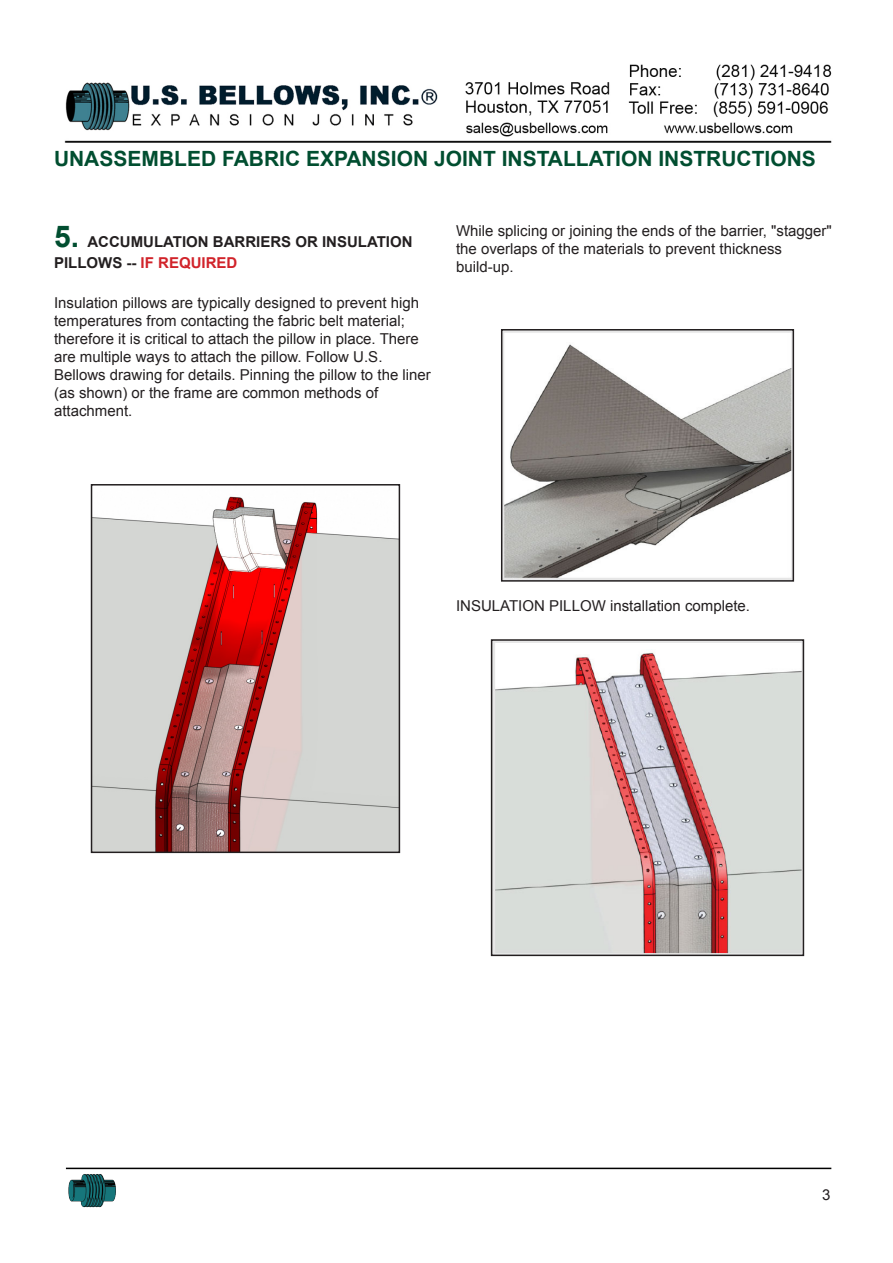
<style>
.page{position:relative;width:893px;height:1263px;background:#fff}
.page>*{position:absolute;margin:0;border:0;box-sizing:border-box;transform-origin:0 0}
.t1{font:700 21px "Arial";color:#014e30}
.Main{font:15px/18px "Arial";color:#231f20}
.t2{font:700 15px/21.6px "Arial";color:#231f20}
.s1{font-size:30px;color:#014e30}
.s2{color:#d1232a}
</style>
<div class="page">
<img style="left:64px;top:64px;width:768px;height:79px">
<hr style="left:66px;top:1168px;width:765px;height:1px;background:#000">
<img style="left:68px;top:1174px;width:48px;height:34px">
<img style="left:94px;top:496px;width:303px;height:354px">
<div style="left:91px;top:484px;width:309px;height:369px;border:2px solid #231f20"></div>
<img style="left:504px;top:332px;width:287px;height:247px">
<div style="left:501px;top:329px;width:293px;height:253px;border:2px solid #231f20"></div>
<img style="left:494px;top:642px;width:307px;height:311px">
<div style="left:491px;top:639px;width:313px;height:317px;border:2px solid #231f20"></div>
<p class="t1" style="left:54px;top:145px;width:763px">UNASSEMBLED FABRIC EXPANSION JOINT INSTALLATION INSTRUCTIONS</p>
<p class="t2" style="left:54px;top:231px;width:360px"><span class="s1">5.</span> ACCUMULATION BARRIERS OR INSULATION<br>PILLOWS -- <span class="s2">IF REQUIRED</span></p>
<p class="Main" style="left:54px;top:294px;width:378px">Insulation pillows are typically designed to prevent high temperatures from contacting the fabric belt material; therefore it is critical to attach the pillow in place. There are multiple ways to attach the pillow. Follow U.S.<br>Bellows drawing for details. Pinning the pillow to the liner (as shown) or the frame are common methods of attachment.</p>
<p class="Main" style="left:456px;top:222px;width:377px">While splicing or joining the ends of the barrier, "stagger" the overlaps of the materials to prevent thickness build-up.</p>
<p class="Main" style="left:456px;top:597px;width:295px">INSULATION PILLOW installation complete.</p>
<p class="Main" style="left:822px;top:1186px;width:10px">3</p>
</div>
